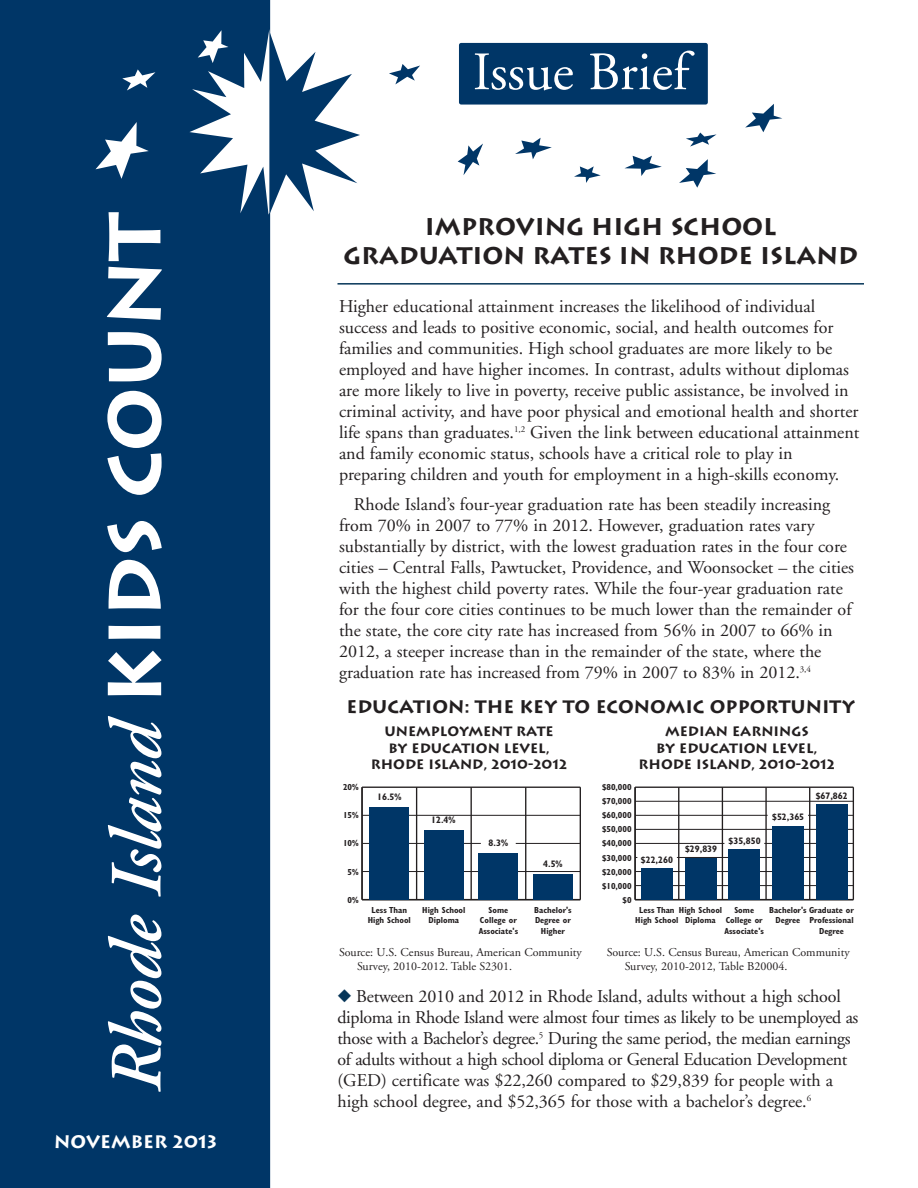
<style>
.page{position:relative;width:918px;height:1188px;background:#fff}
.page>*{position:absolute;margin:0;border:0;box-sizing:border-box;transform-origin:0 0}
.t1{font:italic 600 73.5px "Adobe Garamond";color:#fff}
.t2{font:53.85px "Adobe Garamond";color:#fff}
.t3{font:700 24px/28.8px "Lithos";color:#231f20;text-align:center}
.t4{font:18px/21px "Adobe Garamond";color:#231f20}
.t5{font:18px/21px "Adobe Garamond";letter-spacing:-.02em;color:#231f20}
.t6{font:700 18px "Lithos";color:#231f20}
.t7{font:700 18px "Lithos";color:#fff}
.t8{font:700 13.5px/16.2px "Lithos";color:#231f20;text-align:center}
.t9{font:12px/13.5px "Adobe Garamond";color:#231f20}
.t10{font:700 condensed 9.45px "Gill Sans";color:#231f20}
.t11{font:700 condensed 8.7px/10.5px "Gill Sans";color:#231f20;text-align:center}
.s1{font-family:"Lithos";font-weight:700;font-style:normal}
.s2{color:#063558}
</style>
<div class="page">
<div style="left:458px;top:42px;width:251px;height:63px;background:#003667;border-radius:3px"></div>
<div style="left:457px;top:41px;width:252px;height:65px;border:1px solid #fff;border-radius:3px"></div>
<div style="left:1px;top:0;width:269px;height:1188px;background:#003667"></div>
<svg style="left:389px;top:64px;width:31px;height:20px"></svg>
<svg style="left:458px;top:144px;width:25px;height:31px"></svg>
<svg style="left:686px;top:133px;width:31px;height:14px"></svg>
<svg style="left:515px;top:138px;width:37px;height:21px"></svg>
<svg style="left:679px;top:159px;width:37px;height:29px"></svg>
<svg style="left:624px;top:156px;width:38px;height:20px"></svg>
<svg style="left:574px;top:166px;width:27px;height:17px"></svg>
<svg style="left:745px;top:104px;width:37px;height:28px"></svg>
<svg style="left:122px;top:69px;width:33px;height:22px"></svg>
<svg style="left:95px;top:122px;width:54px;height:57px"></svg>
<svg style="left:189px;top:29px;width:171px;height:188px"></svg>
<hr style="left:0;top:0;width:1px;height:1188px;background:#063558">
<hr style="left:338px;top:283px;width:526px;height:2px;background:#063558">
<hr style="left:416px;top:787px;width:1px;height:113px;background:#231f20">
<hr style="left:471px;top:787px;width:1px;height:113px;background:#231f20">
<hr style="left:525px;top:787px;width:1px;height:113px;background:#231f20">
<hr style="left:580px;top:787px;width:1px;height:113px;background:#231f20">
<hr style="left:361px;top:787px;width:2px;height:113px;background:#231f20">
<hr style="left:362px;top:899px;width:218px;height:1px;background:#231f20">
<hr style="left:362px;top:871px;width:218px;height:1px;background:#231f20">
<hr style="left:516px;top:843px;width:64px;height:1px;background:#231f20">
<hr style="left:363px;top:843px;width:118px;height:1px;background:#231f20">
<hr style="left:362px;top:815px;width:218px;height:1px;background:#231f20">
<hr style="left:362px;top:787px;width:218px;height:1px;background:#231f20">
<div style="left:370px;top:807px;width:39px;height:93px;background:#003667"></div>
<div style="left:424px;top:830px;width:40px;height:70px;background:#003667"></div>
<div style="left:479px;top:853px;width:39px;height:47px;background:#003667"></div>
<div style="left:533px;top:874px;width:40px;height:26px;background:#003667"></div>
<hr style="left:678px;top:787px;width:1px;height:113px;background:#231f20">
<hr style="left:722px;top:787px;width:1px;height:113px;background:#231f20">
<hr style="left:765px;top:787px;width:2px;height:113px;background:#231f20">
<hr style="left:809px;top:787px;width:1px;height:113px;background:#231f20">
<hr style="left:853px;top:787px;width:1px;height:113px;background:#231f20">
<hr style="left:634px;top:787px;width:2px;height:113px;background:#231f20">
<hr style="left:635px;top:899px;width:218px;height:1px;background:#231f20">
<hr style="left:635px;top:885px;width:218px;height:1px;background:#231f20">
<hr style="left:635px;top:871px;width:218px;height:1px;background:#231f20">
<hr style="left:677px;top:857px;width:176px;height:1px;background:#231f20">
<hr style="left:635px;top:843px;width:89px;height:1px;background:#231f20">
<hr style="left:764px;top:843px;width:89px;height:1px;background:#231f20">
<hr style="left:635px;top:829px;width:218px;height:1px;background:#231f20">
<hr style="left:635px;top:815px;width:133px;height:1px;background:#231f20">
<hr style="left:808px;top:815px;width:45px;height:1px;background:#231f20">
<hr style="left:635px;top:801px;width:218px;height:1px;background:#231f20">
<hr style="left:635px;top:787px;width:218px;height:1px;background:#231f20">
<div style="left:641px;top:868px;width:32px;height:32px;background:#003667"></div>
<div style="left:685px;top:858px;width:31px;height:42px;background:#003667"></div>
<div style="left:729px;top:849px;width:31px;height:51px;background:#003667"></div>
<div style="left:772px;top:826px;width:32px;height:74px;background:#003667"></div>
<div style="left:816px;top:804px;width:31px;height:96px;background:#003667"></div>
<h1 class="t1" style="left:97px;top:1095px;width:885px;rotate:-90deg">Rhode Island <span class="s1">KIDS COUNT</span></h1>
<p class="t7" style="left:54px;top:1131px;width:164px">NOVEMBER 2013</p>
<h2 class="t2" style="left:473px;top:43px;width:217px">Issue Brief</h2>
<h3 class="t3" style="left:344px;top:212px;width:516px">IMPROVING HIGH SCHOOL<br>GRADUATION RATES IN RHODE ISLAND</h3>
<p class="t4" style="left:339px;top:296px;width:522px">Higher educational attainment increases the likelihood of individual success and leads to positive economic, social, and health outcomes for families and communities. High school graduates are more likely to be employed and have higher incomes. In contrast, adults without diplomas are more likely to live in poverty, receive public assistance, be involved in criminal activity, and have poor physical and emotional health and shorter life spans than graduates.<sup>1,2</sup> Given the link between educational attainment and family economic status, schools have a critical role to play in preparing children and youth for employment in a high-skills economy.</p>
<p class="t4" style="left:339px;top:494px;width:517px;text-indent:15px">Rhode Island’s four-year graduation rate has been steadily increasing from 70% in 2007 to 77% in 2012. However, graduation rates vary substantially by district, with the lowest graduation rates in the four core cities – Central Falls, Pawtucket, Providence, and Woonsocket – the cities with the highest child poverty rates. While the four-year graduation rate for the four core cities continues to be much lower than the remainder of the state, the core city rate has increased from 56% in 2007 to 66% in 2012, a steeper increase than in the remainder of the state, where the graduation rate has increased from 79% in 2007 to 83% in 2012.<sup>3,4</sup></p>
<p class="t6" style="left:347px;top:696px;width:510px">EDUCATION: THE KEY TO ECONOMIC OPPORTUNITY</p>
<p class="t8" style="left:371px;top:724px;width:198px">UNEMPLOYMENT RATE<br>BY EDUCATION LEVEL,<br>RHODE ISLAND, 2010-2012</p>
<p class="t8" style="left:639px;top:724px;width:198px">MEDIAN EARNINGS<br>BY EDUCATION LEVEL,<br>RHODE ISLAND, 2010-2012</p>
<p class="t11" style="left:343px;top:783px;width:17px">20%</p>
<p class="t10" style="left:377px;top:793px;width:26px">16.5%</p>
<p class="t11" style="left:602px;top:783px;width:31px">$80,000</p>
<p class="t11" style="left:602px;top:797px;width:31px">$70,000</p>
<p class="t10" style="left:816px;top:792px;width:33px">$67,862</p>
<p class="t11" style="left:343px;top:811px;width:17px">15%</p>
<p class="t10" style="left:431px;top:816px;width:26px">12.4%</p>
<p class="t11" style="left:602px;top:811px;width:31px">$60,000</p>
<p class="t10" style="left:772px;top:813px;width:33px">$52,365</p>
<p class="t11" style="left:602px;top:825px;width:31px">$50,000</p>
<p class="t11" style="left:343px;top:839px;width:17px">10%</p>
<p class="t11" style="left:348px;top:867px;width:13px">5%</p>
<p class="t10" style="left:489px;top:839px;width:21px">8.3%</p>
<p class="t10" style="left:543px;top:860px;width:21px">4.5%</p>
<p class="t11" style="left:602px;top:839px;width:31px">$40,000</p>
<p class="t11" style="left:602px;top:853px;width:31px">$30,000</p>
<p class="t11" style="left:602px;top:867px;width:31px">$20,000</p>
<p class="t10" style="left:641px;top:856px;width:33px">$22,260</p>
<p class="t10" style="left:685px;top:845px;width:33px">$29,839</p>
<p class="t10" style="left:729px;top:837px;width:33px">$35,850</p>
<p class="t11" style="left:602px;top:881px;width:31px">$10,000</p>
<p class="t11" style="left:348px;top:895px;width:13px">0%</p>
<p class="t11" style="left:623px;top:895px;width:11px">$0</p>
<p class="t11" style="left:368px;top:905px;width:45px">Less Than<br>High School</p>
<p class="t11" style="left:422px;top:905px;width:45px">High School<br>Diploma</p>
<p class="t11" style="left:479px;top:905px;width:41px">Some<br>College or<br>Associate's</p>
<p class="t11" style="left:534px;top:905px;width:39px">Bachelor's<br>Degree or<br>Higher</p>
<p class="t9" style="left:357px;top:946px;width:226px;text-indent:-18px">Source: U.S. Census Bureau, American Community<br>Survey, 2010-2012. Table S2301.</p>
<p class="t11" style="left:769px;top:905px;width:86px">Bachelor's Graduate or</p>
<p class="t11" style="left:809px;top:916px;width:46px">Professional</p>
<p class="t11" style="left:819px;top:926px;width:27px">Degree</p>
<p class="t11" style="left:679px;top:905px;width:45px">High School<br>Diploma</p>
<p class="t11" style="left:725px;top:905px;width:41px">Some<br>College or<br>Associate's</p>
<p class="t11" style="left:635px;top:905px;width:45px">Less Than<br>High School</p>
<p class="t9" style="left:625px;top:946px;width:226px;text-indent:-18px">Source: U.S. Census Bureau, American Community<br>Survey, 2010-2012, Table B20004.</p>
<p class="t11" style="left:775px;top:916px;width:27px">Degree</p>
<p class="t5" style="left:337px;top:986px;width:522px"><span class="s2">◆</span> Between 2010 and 2012 in Rhode Island, adults without a high school diploma in Rhode Island were almost four times as likely to be unemployed as those with a Bachelor’s degree.<sup>5</sup> During the same period, the median earnings of adults without a high school diploma or General Education Development (GED) certificate was $22,260 compared to $29,839 for people with a high school degree, and $52,365 for those with a bachelor’s degree.<sup>6</sup></p>
</div>
